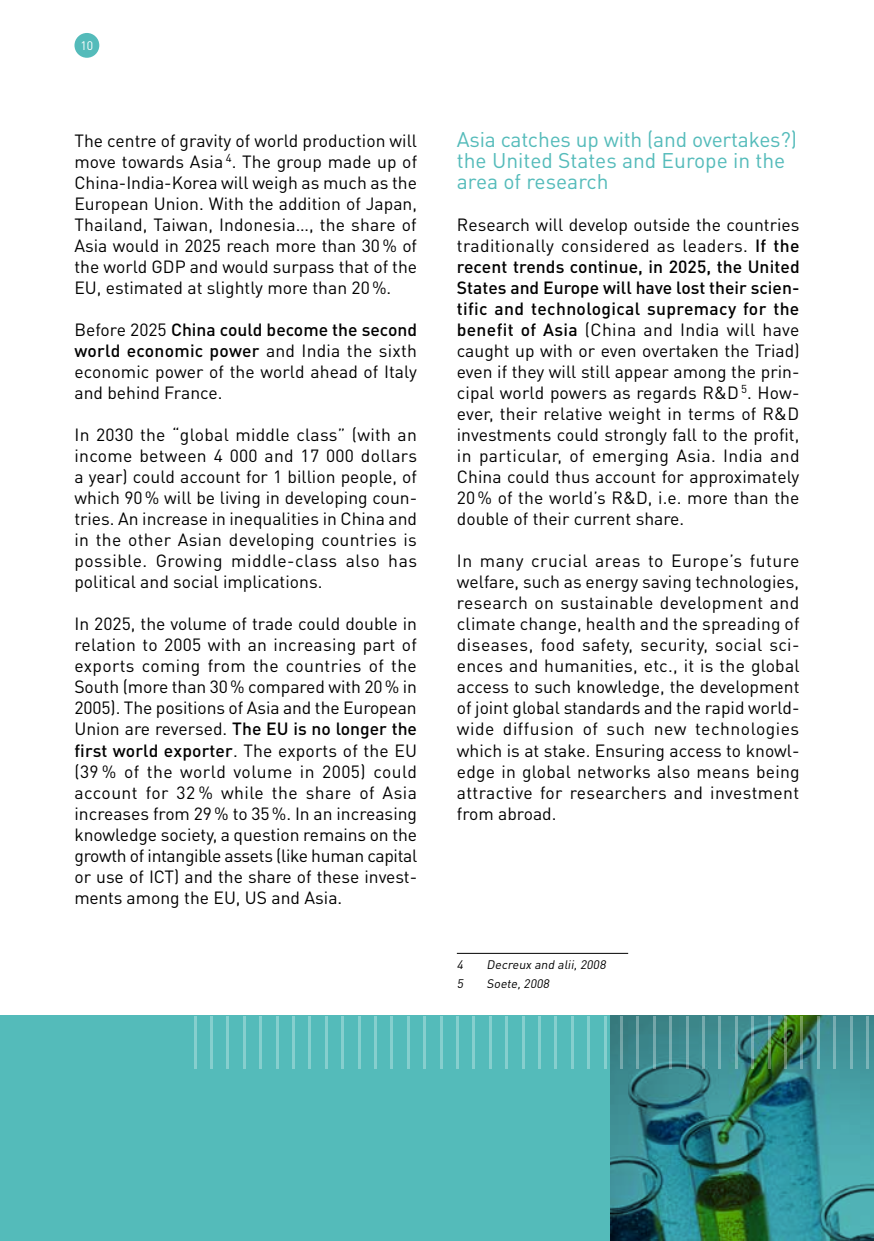
<style>
.page{position:relative;width:874px;height:1241px;background:#fff}
.page>*{position:absolute;margin:0;border:0;box-sizing:border-box;transform-origin:0 0}
.t1{font:300 52.5px "Myriad Pro";color:#fff}
.t2{font:21px/21px "DIN Pro";letter-spacing:-.01em;color:#54bbba}
.t3{font:17.5px/21px "DIN Pro";color:#000;text-align:justify}
.t4{font:italic 12.25px "DIN Pro";color:#000}
.t5{font:12.25px "DIN Pro";color:#fff}
.s1{font-weight:500}
</style>
<div class="page">
<div style="left:74px;top:33px;width:25px;height:25px;background:#54bbba;border-radius:50%"></div>
<hr style="left:456px;top:952px;width:172px;height:1px;background:#000">
<div style="left:0;top:1015px;width:873px;height:225px;background:#54bbba"></div>
<img style="left:610px;top:1015px;width:263px;height:225px">
<p class="t5" style="left:80px;top:37px;width:14px">10</p>
<p class="t3" style="left:74px;top:129px;width:344px">The centre of gravity of world production will move towards Asia <sup>4</sup>. The group made up of China-India-Korea will weigh as much as the European Union. With the addition of Japan, Thailand, Taiwan, Indonesia…, the share of Asia would in 2025 reach more than 30% of the world GDP and would surpass that of the EU, estimated at slightly more than 20%.</p>
<p class="t3" style="left:74px;top:318px;width:344px">Before 2025 <span class="s1">China could become the second world economic power</span> and India the sixth economic power of the world ahead of Italy and behind France.</p>
<p class="t3" style="left:74px;top:423px;width:344px">In 2030 the “global middle class” (with an income between 4 000 and 17 000 dollars a year) could account for 1 billion people, of which 90% will be living in developing coun&shy;tries. An increase in inequalities in China and in the other Asian developing countries is possible. Growing middle-class also has political and social implications.</p>
<p class="t3" style="left:74px;top:612px;width:344px">In 2025, the volume of trade could double in relation to 2005 with an increasing part of exports coming from the countries of the South (more than 30% compared with 20% in 2005). The positions of Asia and the European Union are reversed. <span class="s1">The EU is no longer the first world exporter</span>. The exports of the EU (39 % of the world volume in 2005) could account for 32 % while the share of Asia increases from 29% to 35%. In an increasing knowledge society, a question remains on the growth of intangible assets (like human capital or use of ICT) and the share of these invest&shy;ments among the EU, US and Asia.</p>
<p class="t2" style="left:456px;top:128px;width:341px">Asia catches up with (and overtakes?) the United States and Europe in the area of research</p>
<p class="t3" style="left:456px;top:213px;width:344px">Research will develop outside the countries traditionally considered as leaders. <span class="s1">If the recent trends continue, in 2025, the United States and Europe will have lost their scien&shy;tific and technological supremacy for the benefit of Asia</span> (China and India will have caught up with or even overtaken the Triad) even if they will still appear among the prin&shy;cipal world powers as regards R&amp;D <sup>5</sup>. How&shy;ever, their relative weight in terms of R&amp;D investments could strongly fall to the profit, in particular, of emerging Asia. India and China could thus account for approximately 20% of the world’s R&amp;D, i.e. more than the double of their current share.</p>
<p class="t3" style="left:456px;top:549px;width:344px">In many crucial areas to Europe’s future welfare, such as energy saving technologies, research on sustainable development and climate change, health and the spreading of diseases, food safety, security, social sci&shy;ences and humanities, etc., it is the global access to such knowledge, the development of joint global standards and the rapid world&shy;wide diffusion of such new technologies which is at stake. Ensuring access to knowl&shy;edge in global networks also means being attractive for researchers and investment from abroad.</p>
<p class="t4" style="left:456px;top:955px;width:10px">4</p>
<p class="t4" style="left:486px;top:955px;width:123px">Decreux and alii,2008</p>
<p class="t4" style="left:456px;top:974px;width:10px">5</p>
<p class="t4" style="left:486px;top:974px;width:66px">Soete,2008</p>
<h1 class="t1" style="left:189px;top:1008px;width:684px">||||||||||||||||||||||||||||||||||||||||||</h1>
</div>
